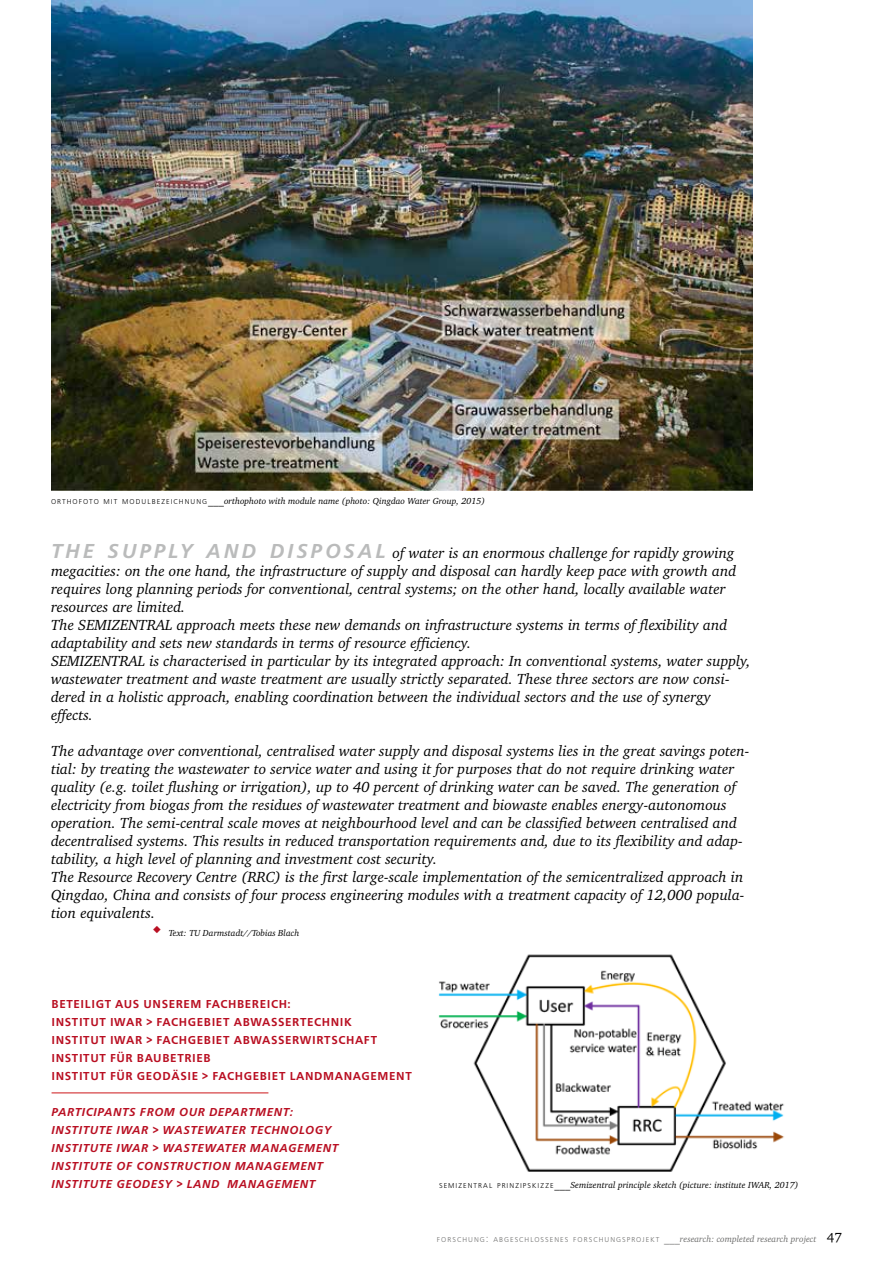
<style>
.page{position:relative;width:893px;height:1263px;background:#fff}
.page>*{position:absolute;margin:0;border:0;box-sizing:border-box;transform-origin:0 0}
.t1{font:italic 15px/18px "Charter";color:#000}
.t2{font:500 12px/18px "Front Page Pro";letter-spacing:.05em;color:#b90f22}
.t3{font:italic 500 12px/18px "Front Page Pro";letter-spacing:.05em;color:#b90f22}
.t4{font:italic 9px "Charter";color:#000}
.t5{font:300 7.35px "Front Page Pro";letter-spacing:.145em;color:#6d6d6c}
.s1{font-family:"Front Page Pro";font-weight:300;font-style:normal;font-size:7.35px}
.s2{font-size:10.5px}
.s3{font-family:"Front Page Pro";font-weight:500;font-size:21px;color:#babbbb}
.s4{font-family:"Charter";font-weight:400;font-style:italic;font-size:10.5px}
.s5{font-family:"Charter";font-weight:400;font-style:italic;font-size:9px}
.s6{font-family:"Charter";font-weight:400;font-size:13.5px;color:#000}
</style>
<div class="page">
<hr style="left:52px;top:1093px;width:216px;height:1px;background:#cd171a">
<img style="left:51px;top:0;width:702px;height:490px">
<img style="left:438px;top:954px;width:346px;height:218px">
<p class="t4" style="left:51px;top:495px;width:436px"><span class="s1">O R T H O F OTO M I T M O D U L B E Z E I C H N U N G</span><span class="s2">___</span>orthophoto with module name (photo: Qingdao Water Group, 2015)</p>
<p class="t1" style="left:51px;top:543px;width:701px"><span class="s3">T H E S U P P LY A N D D I S P O S A L</span> of water is an enormous challenge for rapidly growing megacities: on the one hand, the infrastructure of supply and disposal can hardly keep pace with growth and requires long planning periods for conventional, central systems; on the other hand, locally available water resources are limited.<br>The SEMIZENTRAL approach meets these new demands on infrastructure systems in terms of flexibility and adaptability and sets new standards in terms of resource efficiency.<br>SEMIZENTRAL is characterised in particular by its integrated approach: In conventional systems, water supply, wastewater treatment and waste treatment are usually strictly separated. These three sectors are now consi&shy;dered in a holistic approach, enabling coordination between the individual sectors and the use of synergy effects.</p>
<p class="t1" style="left:51px;top:741px;width:700px">The advantage over conventional, centralised water supply and disposal systems lies in the great savings poten&shy;tial: by treating the wastewater to service water and using it for purposes that do not require drinking water quality (e.g. toilet flushing or irrigation), up to 40 percent of drinking water can be saved. The generation of electricity from biogas from the residues of wastewater treatment and biowaste enables energy-autonomous operation. The semi-central scale moves at neighbourhood level and can be classified between centralised and decentralised systems. This results in reduced transportation requirements and, due to its flexibility and adap&shy;tability, a high level of planning and investment cost security.<br>The Resource Recovery Centre (RRC) is the first large-scale implementation of the semicentralized approach in Qingdao, China and consists of four process engineering modules with a treatment capacity of 12,000 popula&shy;tion equivalents.</p>
<p class="t4" style="left:169px;top:927px;width:132px">Text: TU Darmstadt//Tobias Blach</p>
<p class="t2" style="left:52px;top:994px;width:362px">BETEILIGT AUS UNSEREM FACHBEREICH:<br>INSTITUT IWAR &gt; FACHGEBIET ABWASSERTECHNIK<br>INSTITUT IWAR &gt; FACHGEBIET ABWASSERWIRTSCHAFT INSTITUT FÜR BAUBETRIEB<br>INSTITUT FÜR GEODÄSIE &gt; FACHGEBIET LANDMANAGEMENT</p>
<p class="t3" style="left:52px;top:1102px;width:288px">PARTICIPANTS FROM OUR DEPARTMENT:<br>INSTITUTE IWAR &gt; WASTEWATER TECHNOLOGY INSTITUTE IWAR &gt; WASTEWATER MANAGEMENT INSTITUTE OF CONSTRUCTION MANAGEMENT INSTITUTE GEODESY &gt; LAND MANAGEMENT</p>
<p class="t4" style="left:439px;top:1179px;width:361px"><span class="s1">S E M I Z E N T R A L P R I N Z I P S K I Z Z E</span><span class="s2">___</span>Semizentral principle sketch (picture: institute IWAR, 2017)</p>
<p class="t5" style="left:437px;top:1234px;width:407px">FORSCHUNG<span class="s2">:</span> ABGESCHLOSSENES FORSCHUNGSPROJEKT <span class="s4">___</span><span class="s5">research: completed research project</span> <span class="s6">47</span></p>
</div>
